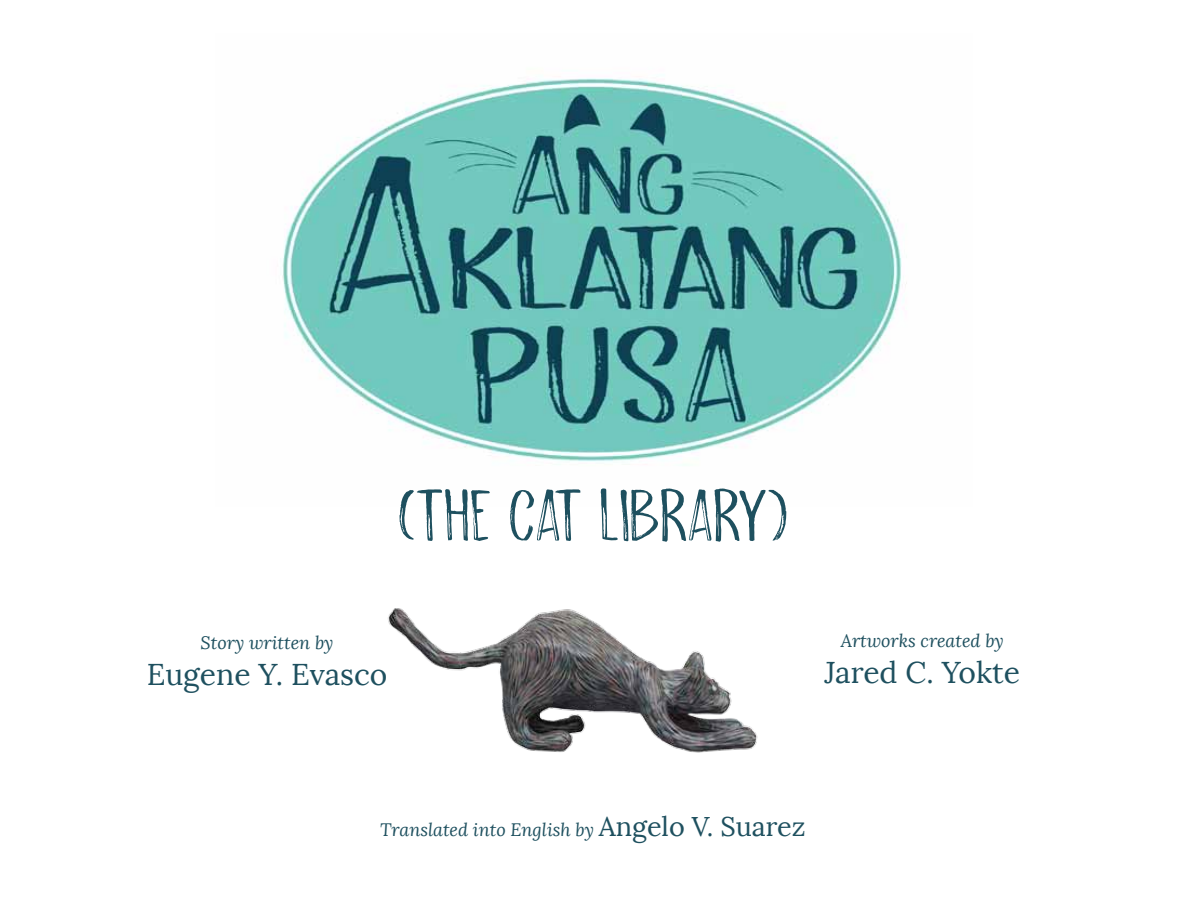
<style>
.page{position:relative;width:1188px;height:918px;background:#fff}
.page>*{position:absolute;margin:0;border:0;box-sizing:border-box;transform-origin:0 0}
.t1{font:75px "Scratch Up DEMO";color:#1e505f}
.t2{font:30px "Lora";color:#1e505f}
.t3{font:italic 18px "Lora";color:#1e505f}
.s1{font-style:normal;font-size:27px}
</style>
<div class="page">
<img style="left:282px;top:78px;width:625px;height:387px">
<img style="left:388px;top:608px;width:370px;height:145px">
<h1 class="t1" style="left:398px;top:475px;width:391px">(THE CAT LIBRARY)</h1>
<p class="t3" style="left:201px;top:632px;width:134px">Story written by</p>
<h2 class="t2" style="left:147px;top:657px;width:242px">Eugene Y. Evasco</h2>
<p class="t3" style="left:841px;top:630px;width:164px">Artworks created by</p>
<h2 class="t2" style="left:824px;top:655px;width:197px">Jared C. Yokte</h2>
<p class="t3" style="left:380px;top:818px;width:427px">Translated into English by <span class="s1">Angelo V. Suarez</span></p>
</div>
